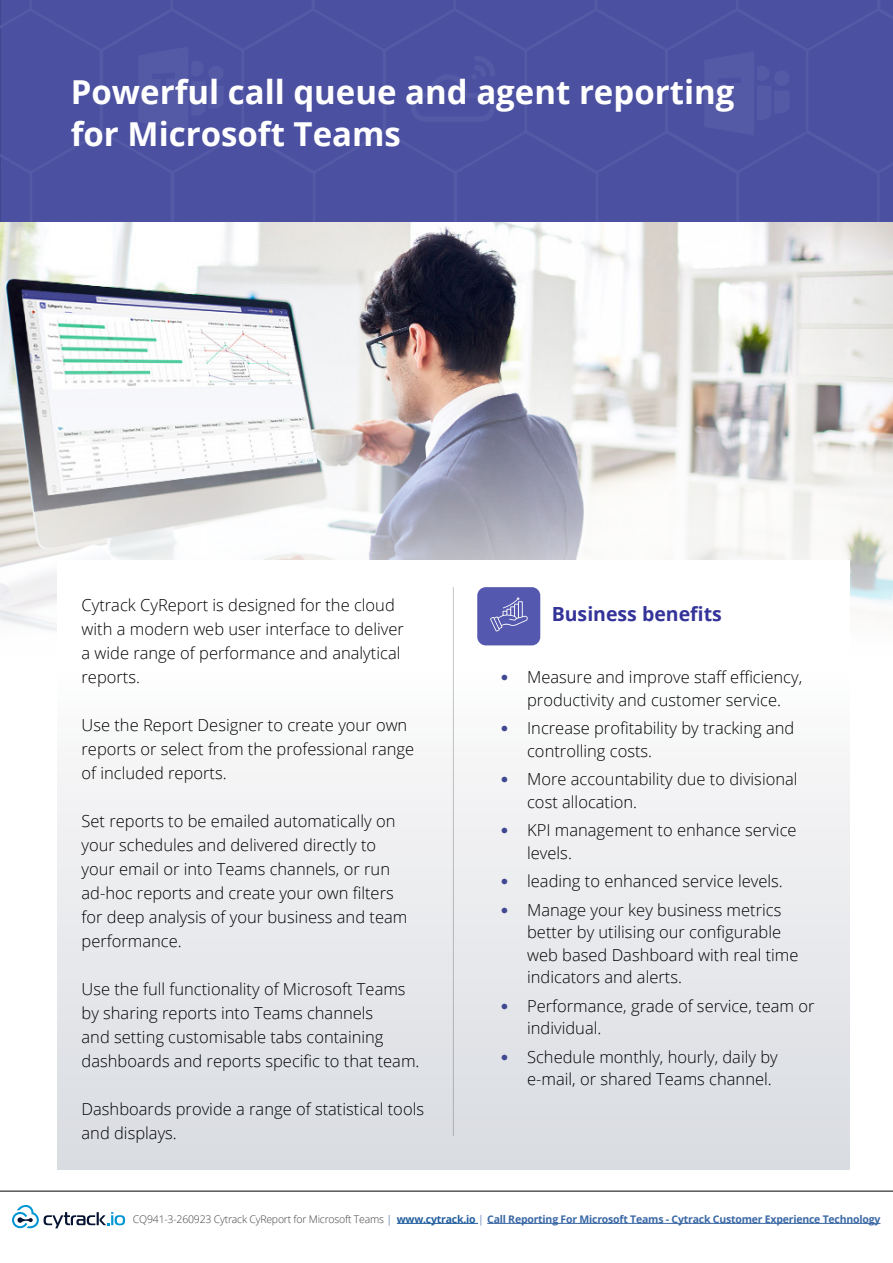
<style>
.page{position:relative;width:893px;height:1263px;background:#fff}
.page>*{position:absolute;margin:0;border:0;box-sizing:border-box;transform-origin:0 0}
.t1{font:700 33px/42px "Open Sans";color:#fff}
.t2{font:700 19.5px "Open Sans";color:#339}
.t3{font:300 16.5px/24px "Open Sans";color:#000}
.t4{font:700 10.5px "Open Sans";letter-spacing:-.02em;color:#3a68a5}
.s1{font-family:"Poppins";font-weight:900;color:#404891}
.s2{font-weight:300;color:#414042}
.s3{font-weight:300;color:#245299}
.s4{color:#215e9e}
</style>
<div class="page">
<hr style="left:0;top:1191px;width:893px;height:1px;background:#000">
<hr style="left:487px;top:1223px;width:393px;height:1px;background:#3a68a5">
<hr style="left:397px;top:1223px;width:81px;height:1px;background:#215e9e">
<svg style="left:12px;top:1205px;width:113px;height:24px"></svg>
<img style="left:0;top:221px;width:893px;height:410px">
<div style="left:1px;top:0;width:892px;height:222px;background:#4b50a1"></div>
<div style="left:58px;top:560px;width:791px;height:610px;background:linear-gradient(to bottom,#fff,#d8dbe0)"></div>
<hr style="left:453px;top:587px;width:1px;height:549px;background:#241f21">
<div style="left:477px;top:587px;width:63px;height:58px;background:#5558af;border-radius:9px"></div>
<svg style="left:490px;top:597px;width:38px;height:35px"></svg>
<h1 class="t1" style="left:71px;top:70px;width:665px">Powerful call queue and agent reporting for Microsoft Teams</h1>
<p class="t3" style="left:82px;top:593px;width:324px">Cytrack CyReport is designed for the cloud with a modern web user interface to deliver a wide range of performance and analytical reports.</p>
<p class="t3" style="left:82px;top:713px;width:334px">Use the Report Designer to create your own reports or select from the professional range of included reports.</p>
<p class="t3" style="left:82px;top:809px;width:327px">Set reports to be emailed automatically on your schedules and delivered directly to your email or into Teams channels, or run ad-hoc reports and create your own filters for deep analysis of your business and team performance.</p>
<p class="t3" style="left:82px;top:977px;width:339px">Use the full functionality of Microsoft Teams by sharing reports into Teams channels<br>and setting customisable tabs containing dashboards and reports specific to that team.</p>
<p class="t3" style="left:82px;top:1097px;width:344px">Dashboards provide a range of statistical tools and displays.</p>
<p class="t2" style="left:552px;top:600px;width:172px">Business benefits</p>
<p class="t3" style="left:500px;top:665px;width:304px;line-height:22.5px;text-align:center"><span class="s1">•</span> Measure and improve staff efficiency, productivity and customer service.</p>
<p class="t3" style="left:527px;top:716px;width:269px;line-height:22.5px;text-indent:-27px"><span class="s1">•</span> Increase profitability by tracking and controlling costs.</p>
<p class="t3" style="left:527px;top:767px;width:272px;line-height:22.5px;text-indent:-27px"><span class="s1">•</span> More accountability due to divisional cost allocation.</p>
<p class="t3" style="left:527px;top:818px;width:271px;line-height:22.5px;text-indent:-27px"><span class="s1">•</span> KPI management to enhance service levels.</p>
<p class="t3" style="left:500px;top:869px;width:284px"><span class="s1">•</span> leading to enhanced service levels.</p>
<p class="t3" style="left:527px;top:898px;width:273px;line-height:22.5px;text-indent:-27px"><span class="s1">•</span> Manage your key business metrics better by utilising our configurable web based Dashboard with real time indicators and alerts.</p>
<p class="t3" style="left:527px;top:994px;width:289px;line-height:22.5px;text-indent:-27px"><span class="s1">•</span> Performance, grade of service, team or individual.</p>
<p class="t3" style="left:527px;top:1045px;width:252px;line-height:22.5px;text-indent:-27px"><span class="s1">•</span> Schedule monthly, hourly, daily by e-mail, or shared Teams channel.</p>
<p class="t4" style="left:133px;top:1211px;width:749px"><span class="s2">CQ941-3-260923 Cytrack CyReport for Microsoft Teams</span> <span class="s3">|</span> <span class="s4">www.cytrack.io</span> <span class="s3">|</span> Call Reporting For Microsoft Teams - Cytrack Customer Experience Technology</p>
</div>
